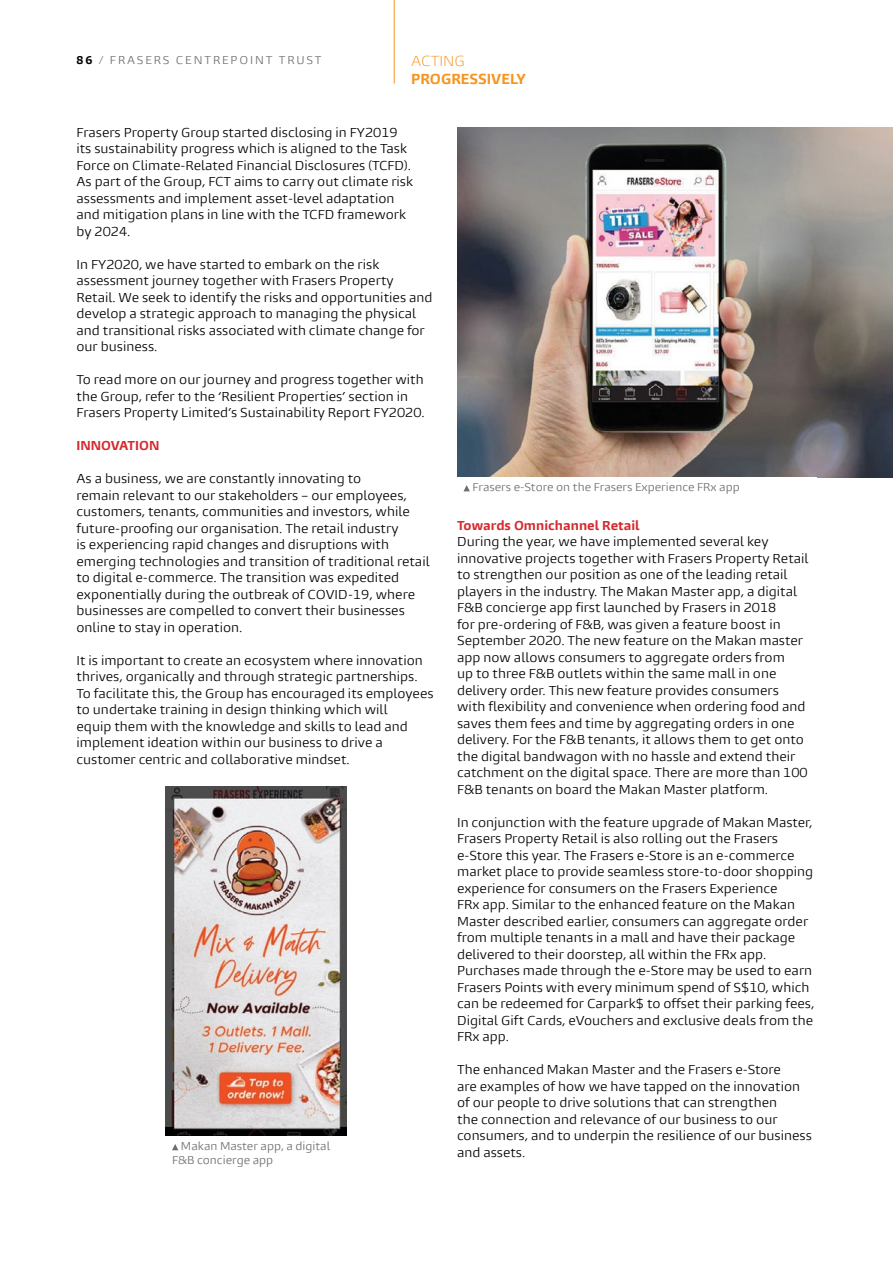
<style>
.page{position:relative;width:893px;height:1263px;background:#fff}
.page>*{position:absolute;margin:0;border:0;box-sizing:border-box;transform-origin:0 0}
.t1{font:700 13.5px "Burlingame Pro";color:#f7941e}
.t2{font:300 13.5px "Burlingame Pro";color:#f7941e}
.t3{font:12px/16.5px "Burlingame Pro";color:#000}
.t4{font:700 12px "Burlingame Pro";color:#d52a2f}
.t5{font:10.5px/13.5px "Burlingame Pro";color:#6d6e71}
.t6{font:10.5px "Burlingame Pro";letter-spacing:.18em;color:#6d6e71}
.s1{font-weight:700;color:#000}
</style>
<div class="page">
<img style="left:457px;top:128px;width:436px;height:349px">
<img style="left:166px;top:786px;width:181px;height:349px">
<svg style="left:463px;top:485px;width:7px;height:6px"></svg>
<svg style="left:172px;top:1144px;width:6px;height:6px"></svg>
<hr style="left:394px;top:0;width:1px;height:84px;background:#f7941e">
<p class="t6" style="left:77px;top:53px;width:246px"><span class="s1">86</span> / FRASERS CENTREPOINT TRUST</p>
<p class="t2" style="left:411px;top:52px;width:55px">ACTING</p>
<p class="t1" style="left:411px;top:70px;width:116px">PROGRESSIVELY</p>
<p class="t3" style="left:77px;top:124px;width:338px">Frasers Property Group started disclosing in FY2019 its sustainability progress which is aligned to the Task Force on Climate-Related Financial Disclosures (TCFD).<br>As part of the Group, FCT aims to carry out climate risk assessments and implement asset-level adaptation and mitigation plans in line with the TCFD framework by 2024.</p>
<p class="t3" style="left:77px;top:256px;width:357px">In FY2020, we have started to embark on the risk assessment journey together with Frasers Property Retail. We seek to identify the risks and opportunities and develop a strategic approach to managing the physical and transitional risks associated with climate change for our business.</p>
<p class="t3" style="left:77px;top:372px;width:350px">To read more on our journey and progress together with the Group, refer to the ‘Resilient Properties’ section in<br>Frasers Property Limited’s Sustainability Report FY2020.</p>
<p class="t4" style="left:77px;top:438px;width:84px">INNOVATION</p>
<p class="t3" style="left:77px;top:471px;width:355px">As a business, we are constantly innovating to<br>remain relevant to our stakeholders – our employees, customers, tenants, communities and investors, while future-proofing our organisation. The retail industry<br>is experiencing rapid changes and disruptions with emerging technologies and transition of traditional retail to digital e-commerce. The transition was expedited exponentially during the outbreak of COVID-19, where businesses are compelled to convert their businesses online to stay in operation.</p>
<p class="t3" style="left:77px;top:652px;width:359px">It is important to create an ecosystem where innovation thrives, organically and through strategic partnerships.<br>To facilitate this, the Group has encouraged its employees to undertake training in design thinking which will<br>equip them with the knowledge and skills to lead and implement ideation within our business to drive a customer centric and collaborative mindset.</p>
<p class="t5" style="left:172px;top:1140px;width:160px;text-indent:9px">Makan Master app, a digital<br>F&amp;B concierge app</p>
<p class="t5" style="left:472px;top:481px;width:269px">Frasers e-Store on the Frasers Experience FRx app</p>
<p class="t4" style="left:457px;top:517px;width:184px">Towards Omnichannel Retail</p>
<p class="t3" style="left:457px;top:533px;width:353px">During the year, we have implemented several key innovative projects together with Frasers Property Retail to strengthen our position as one of the leading retail players in the industry. The Makan Master app, a digital F&amp;B concierge app first launched by Frasers in 2018<br>for pre-ordering of F&amp;B, was given a feature boost in September 2020. The new feature on the Makan master app now allows consumers to aggregate orders from<br>up to three F&amp;B outlets within the same mall in one delivery order. This new feature provides consumers with flexibility and convenience when ordering food and saves them fees and time by aggregating orders in one delivery. For the F&amp;B tenants, it allows them to get onto the digital bandwagon with no hassle and extend their catchment on the digital space. There are more than 100<br>F&amp;B tenants on board the Makan Master platform.</p>
<p class="t3" style="left:457px;top:814px;width:359px">In conjunction with the feature upgrade of Makan Master, Frasers Property Retail is also rolling out the Frasers e-Store this year. The Frasers e-Store is an e-commerce market place to provide seamless store-to-door shopping experience for consumers on the Frasers Experience<br>FRx app. Similar to the enhanced feature on the Makan Master described earlier, consumers can aggregate order from multiple tenants in a mall and have their package delivered to their doorstep, all within the FRx app.<br>Purchases made through the e-Store may be used to earn Frasers Points with every minimum spend of S$10, which can be redeemed for Carpark$ to offset their parking fees, Digital Gift Cards, eVouchers and exclusive deals from the FRx app.</p>
<p class="t3" style="left:457px;top:1061px;width:356px">The enhanced Makan Master and the Frasers e-Store<br>are examples of how we have tapped on the innovation of our people to drive solutions that can strengthen<br>the connection and relevance of our business to our consumers, and to underpin the resilience of our business and assets.</p>
</div>
